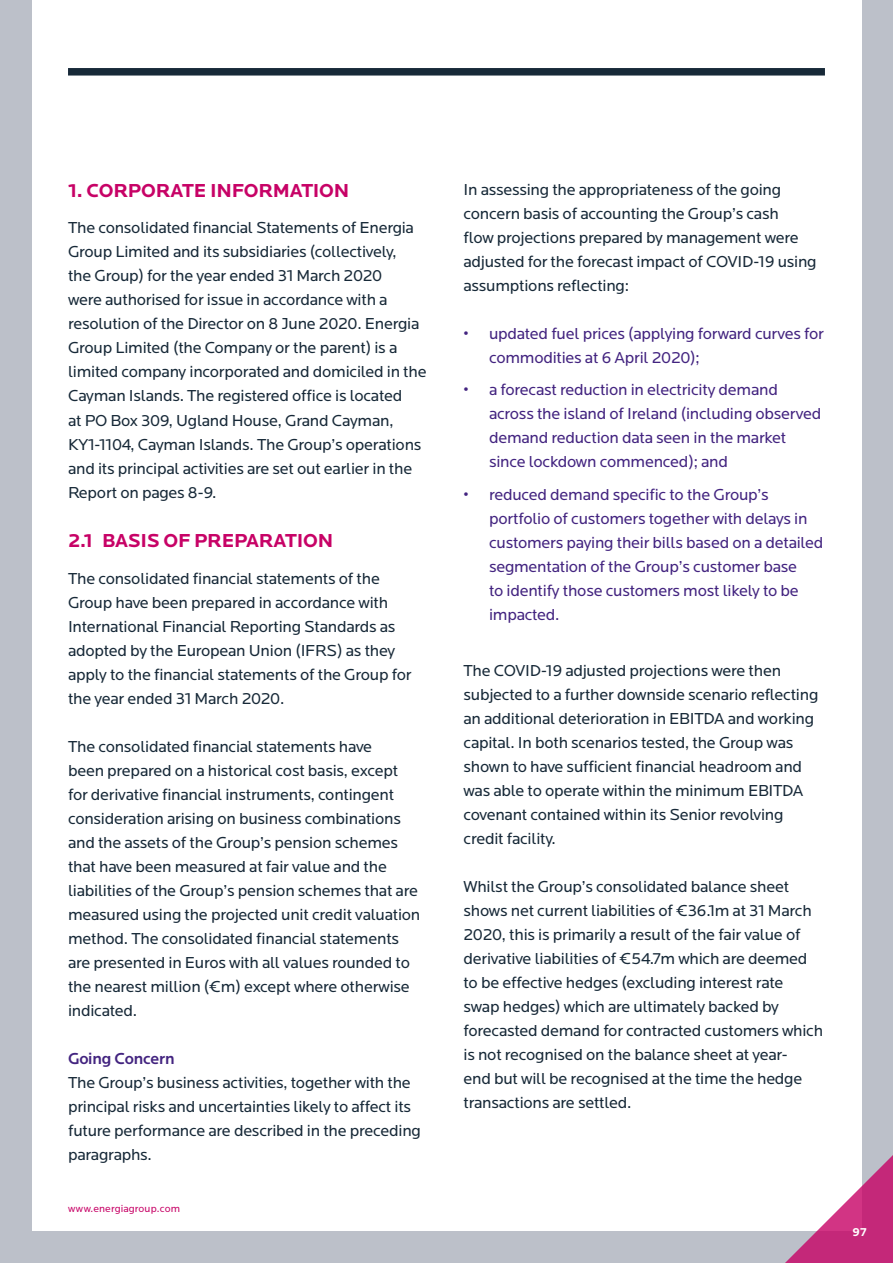
<style>
.page{position:relative;width:893px;height:1263px;background:#bcc0c9}
.page>*{position:absolute;margin:0;border:0;box-sizing:border-box;transform-origin:0 0}
.t1{font:700 19.5px "Locator";letter-spacing:-.015em;color:#c70266}
.t2{font:16.5px/24px "Locator";letter-spacing:-.015em;color:#172938}
.t3{font:16.5px/24px "Locator";letter-spacing:-.015em;color:#432480}
.t4{font:500 16.5px "Locator";letter-spacing:-.015em;color:#432480}
.t5{font:700 12px "Locator";color:#fff}
.t6{font:10.5px "Locator";letter-spacing:.01em;color:#c70266}
</style>
<div class="page">
<div style="left:32px;top:0;width:829px;height:1231px;background:#fff"></div>
<svg style="left:785px;top:1142px;width:108px;height:121px"></svg>
<div style="left:68px;top:68px;width:757px;height:8px;background:#172938"></div>
<p class="t1" style="left:68px;top:179px;width:283px">1. CORPORATE INFORMATION</p>
<p class="t2" style="left:68px;top:216px;width:360px">The consolidated financial Statements of Energia Group Limited and its subsidiaries (collectively,<br>the Group) for the year ended 31 March 2020<br>were authorised for issue in accordance with a resolution of the Director on 8 June 2020. Energia Group Limited (the Company or the parent) is a limited company incorporated and domiciled in the Cayman Islands. The registered office is located<br>at PO Box 309, Ugland House, Grand Cayman, KY1-1104, Cayman Islands. The Group’s operations and its principal activities are set out earlier in the Report on pages 8-9.</p>
<p class="t1" style="left:68px;top:529px;width:267px">2.1 BASIS OF PREPARATION</p>
<p class="t2" style="left:68px;top:567px;width:345px">The consolidated financial statements of the Group have been prepared in accordance with International Financial Reporting Standards as adopted by the European Union (IFRS) as they apply to the financial statements of the Group for the year ended 31 March 2020.</p>
<p class="t2" style="left:68px;top:735px;width:354px">The consolidated financial statements have<br>been prepared on a historical cost basis, except for derivative financial instruments, contingent consideration arising on business combinations and the assets of the Group’s pension schemes that have been measured at fair value and the liabilities of the Group’s pension schemes that are measured using the projected unit credit valuation method. The consolidated financial statements are presented in Euros with all values rounded to the nearest million (€m) except where otherwise indicated.</p>
<p class="t4" style="left:68px;top:1049px;width:108px">Going Concern</p>
<p class="t2" style="left:68px;top:1071px;width:354px">The Group’s business activities, together with the principal risks and uncertainties likely to affect its future performance are described in the preceding paragraphs.</p>
<p class="t6" style="left:68px;top:1202px;width:114px">www.energiagroup.com</p>
<p class="t2" style="left:463px;top:178px;width:355px">In assessing the appropriateness of the going concern basis of accounting the Group’s cash<br>flow projections prepared by management were adjusted for the forecast impact of COVID-19 using assumptions reflecting:</p>
<p class="t3" style="left:489px;top:322px;width:336px;text-indent:-26px">• updated fuel prices (applying forward curves for commodities at 6 April 2020);</p>
<p class="t3" style="left:489px;top:378px;width:334px;text-indent:-26px">• a forecast reduction in electricity demand across the island of Ireland (including observed demand reduction data seen in the market since lockdown commenced); and</p>
<p class="t3" style="left:489px;top:483px;width:336px;text-indent:-26px">• reduced demand specific to the Group’s portfolio of customers together with delays in customers paying their bills based on a detailed segmentation of the Group’s customer base<br>to identify those customers most likely to be impacted.</p>
<p class="t2" style="left:463px;top:659px;width:356px">The COVID-19 adjusted projections were then subjected to a further downside scenario reflecting an additional deterioration in EBITDA and working capital. In both scenarios tested, the Group was shown to have sufficient financial headroom and was able to operate within the minimum EBITDA covenant contained within its Senior revolving credit facility.</p>
<p class="t2" style="left:463px;top:875px;width:361px">Whilst the Group’s consolidated balance sheet shows net current liabilities of €36.1m at 31 March 2020, this is primarily a result of the fair value of derivative liabilities of €54.7m which are deemed to be effective hedges (excluding interest rate swap hedges) which are ultimately backed by forecasted demand for contracted customers which is not recognised on the balance sheet at year-<br>end but will be recognised at the time the hedge transactions are settled.</p>
<p class="t5" style="left:853px;top:1225px;width:15px">97</p>
</div>
